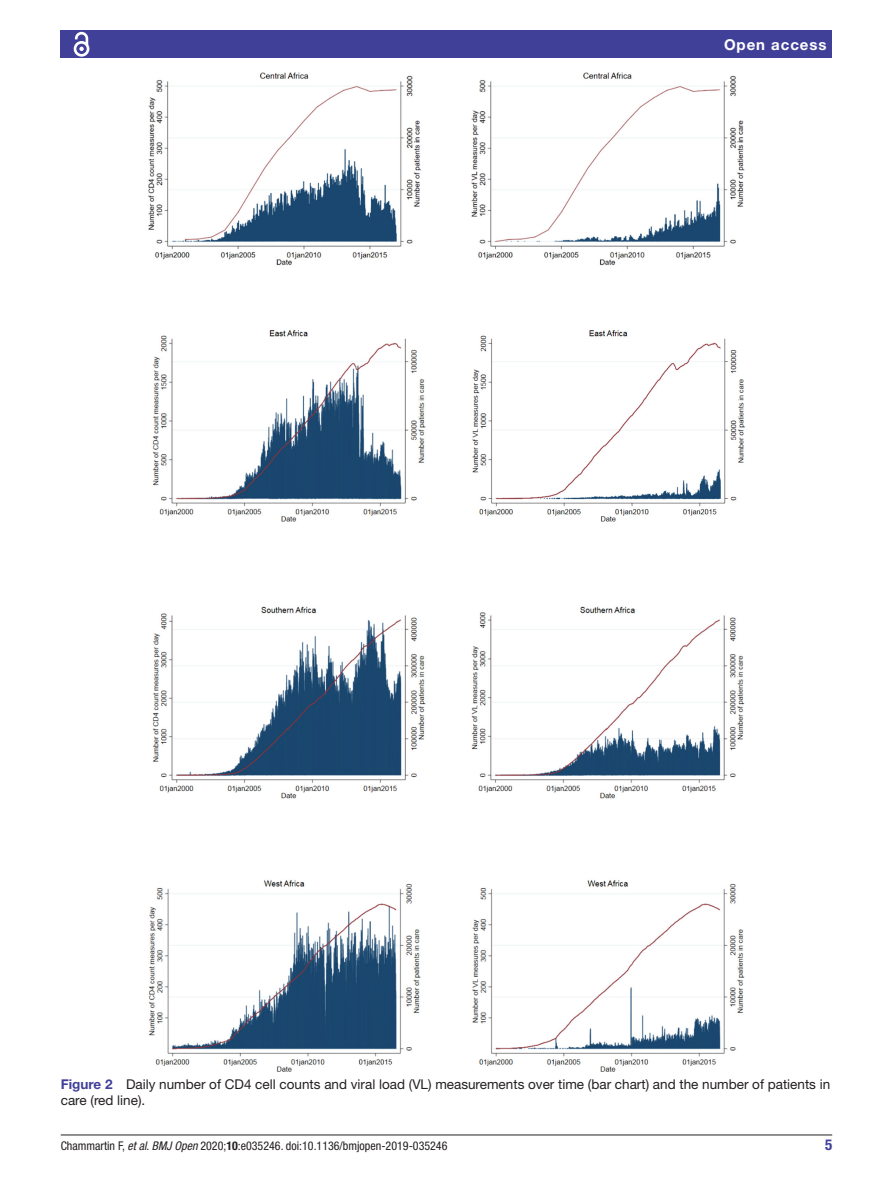
<style>
.page{position:relative;width:893px;height:1191px;background:#fff}
.page>*{position:absolute;margin:0;border:0;box-sizing:border-box;transform-origin:0 0}
.t1{font:700 15px "Helvetica Neue LT Std";letter-spacing:.065em;color:#fff}
.t2{font:700 condensed 15px "Helvetica Neue LT Std";color:#414099}
.t3{font:13.5px/16.2px "Helvetica Neue LT Std";color:#231f20}
.t4{font:condensed 12px "Helvetica Neue LT Std";color:#231f20}
.s1{font-weight:700;color:#414099}
.s2{font-style:italic}
.s3{font-weight:700}
</style>
<div class="page">
<hr style="left:61px;top:1134px;width:771px;height:1px;background:#231f20">
<div style="left:61px;top:31px;width:771px;height:27px;background:#414099"></div>
<svg style="left:73px;top:31px;width:17px;height:26px"></svg>
<img style="left:149px;top:73px;width:595px;height:998px">
<p class="t1" style="left:724px;top:35px;width:104px">Open access</p>
<p class="t3" style="left:61px;top:1075px;width:771px"><span class="s1">Figure 2</span> Daily number of CD4 cell counts and viral load (VL) measurements over time (bar chart) and the number of patients in care (red line).</p>
<p class="t4" style="left:61px;top:1138px;width:388px">Chammartin F, <span class="s2">et al</span>. <span class="s2">BMJ Open</span> 2020;<span class="s3">10</span>:e035246. doi:10.1136/bmjopen-2019-035246</p>
<p class="t2" style="left:825px;top:1135px;width:9px">5</p>
</div>
